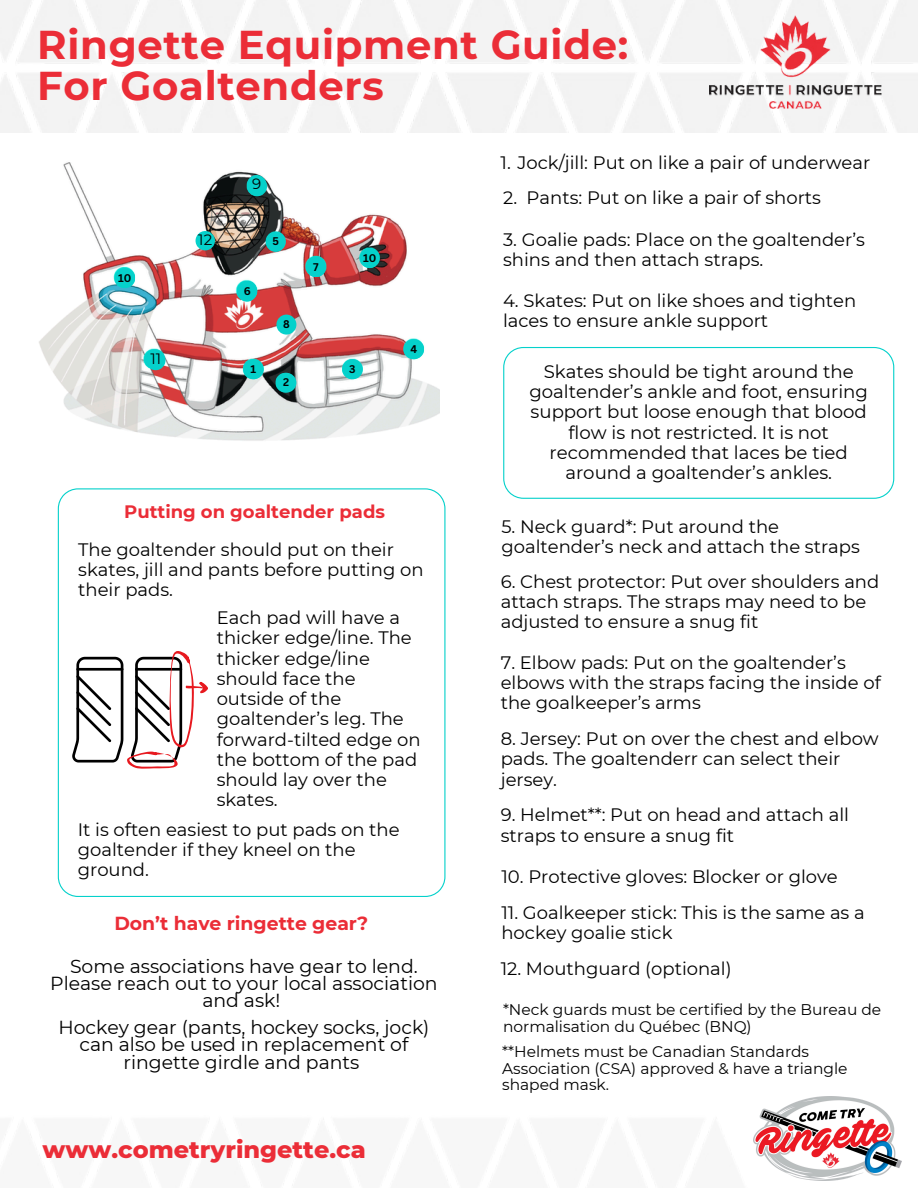
<style>
.page{position:relative;width:918px;height:1188px;background:#fff}
.page>*{position:absolute;margin:0;border:0;box-sizing:border-box;transform-origin:0 0}
.t1{font:700 40.2px/40.5px "Montserrat";letter-spacing:.015em;color:#eb2d37}
.t2{font:800 24px "Montserrat";color:#eb2d37}
.t3{font:18.9px/17.4px "Montserrat";color:#000;text-align:center}
.t4{font:700 18.9px "Montserrat";color:#eb2d37}
.t5{font:18.15px/20.2px "Montserrat";color:#000;text-align:center}
.t6{font:18px/20.2px "Montserrat";color:#000}
.t7{font:700 18px "Montserrat";color:#eb2d37}
.t8{font:15.45px/16.8px "Montserrat";color:#000}
.t9{font:15px "Montserrat";color:#000}
.t10{font:700 10.8px "Canva Sans";color:#000}
</style>
<div class="page">
<svg style="left:503px;top:347px;width:391px;height:152px"></svg>
<img style="left:709px;top:16px;width:173px;height:93px">
<img style="left:39px;top:162px;width:401px;height:279px">
<div style="left:360px;top:248px;width:20px;height:20px;background:#05d1cb;border-radius:50%"></div>
<div style="left:306px;top:256px;width:20px;height:21px;background:#05d1cb;border-radius:50%"></div>
<div style="left:266px;top:232px;width:20px;height:20px;background:#05d1cb;border-radius:50%"></div>
<div style="left:247px;top:176px;width:20px;height:20px;background:#05d1cb;border-radius:50%"></div>
<div style="left:237px;top:281px;width:20px;height:20px;background:#05d1cb;border-radius:50%"></div>
<div style="left:115px;top:268px;width:20px;height:20px;background:#05d1cb;border-radius:50%"></div>
<div style="left:144px;top:349px;width:21px;height:20px;background:#05d1cb;border-radius:50%"></div>
<div style="left:243px;top:359px;width:21px;height:20px;background:#05d1cb;border-radius:50%"></div>
<div style="left:276px;top:373px;width:20px;height:20px;background:#05d1cb;border-radius:50%"></div>
<div style="left:342px;top:359px;width:21px;height:20px;background:#05d1cb;border-radius:50%"></div>
<div style="left:403px;top:339px;width:21px;height:20px;background:#05d1cb;border-radius:50%"></div>
<div style="left:276px;top:315px;width:20px;height:20px;background:#05d1cb;border-radius:50%"></div>
<svg style="left:58px;top:488px;width:387px;height:409px"></svg>
<svg style="left:72px;top:651px;width:136px;height:118px"></svg>
<div style="left:146px;top:351px;width:19px;height:19px;background:#05d1cb;border-radius:50%"></div>
<div style="left:247px;top:175px;width:19px;height:19px;background:#05d1cb;border-radius:50%"></div>
<div style="left:196px;top:231px;width:19px;height:19px;background:#05d1cb;border-radius:50%"></div>
<img style="left:753px;top:1096px;width:149px;height:85px">
<p class="t1" style="left:37px;top:25px;width:593px">Ringette Equipment Guide:<br>For Goaltenders</p>
<p class="t10" style="left:118px;top:270px;width:15px">10</p>
<h4 class="t9" style="left:150px;top:350px;width:12px">11</h4>
<p class="t10" style="left:148px;top:351px;width:15px">10</p>
<p class="t9" style="left:198px;top:230px;width:15px">12</p>
<h4 class="t9" style="left:252px;top:174px;width:11px">9</h4>
<p class="t10" style="left:254px;top:179px;width:8px">8</p>
<p class="t10" style="left:244px;top:283px;width:9px">6</p>
<p class="t10" style="left:251px;top:361px;width:7px">1</p>
<p class="t10" style="left:272px;top:234px;width:8px">5</p>
<p class="t10" style="left:283px;top:317px;width:8px">8</p>
<p class="t10" style="left:283px;top:375px;width:8px">2</p>
<p class="t10" style="left:313px;top:259px;width:7px">7</p>
<p class="t10" style="left:363px;top:250px;width:15px">10</p>
<p class="t10" style="left:349px;top:361px;width:8px">3</p>
<p class="t10" style="left:410px;top:341px;width:8px">4</p>
<h3 class="t7" style="left:124px;top:500px;width:262px">Putting on goaltender pads</h3>
<h4 class="t6" style="left:78px;top:539px;width:347px">The goaltender should put on their skates, jill and pants before putting on their pads.</h4>
<h4 class="t6" style="left:217px;top:608px;width:205px">Each pad will have a thicker edge/line. The thicker edge/line should face the outside of the goaltender’s leg. The forward-tilted edge on the bottom of the pad should lay over the skates.</h4>
<h4 class="t6" style="left:78px;top:819px;width:323px">It is often easiest to put pads on the goaltender if they kneel on the ground.</h4>
<p class="t4" style="left:114px;top:912px;width:255px">Don’t have ringette gear?</p>
<p class="t3" style="left:50px;top:957px;width:389px">Some associations have gear to lend.<br>Please reach out to your local association and ask!</p>
<p class="t3" style="left:58px;top:1018px;width:373px">Hockey gear (pants, hockey socks, jock) can also be used in replacement of ringette girdle and pants</p>
<p class="t2" style="left:43px;top:1135px;width:325px">www.cometryringette.ca</p>
<h4 class="t6" style="left:501px;top:152px;width:371px">1. Jock/jill: Put on like a pair of underwear</h4>
<h4 class="t6" style="left:503px;top:187px;width:319px">2. Pants: Put on like a pair of shorts</h4>
<h4 class="t6" style="left:503px;top:230px;width:363px">3. Goalie pads: Place on the goaltender’s shins and then attach straps.</h4>
<h4 class="t6" style="left:503px;top:291px;width:355px">4. Skates: Put on like shoes and tighten laces to ensure ankle support</h4>
<h3 class="t5" style="left:529px;top:361px;width:340px">Skates should be tight around the goaltender’s ankle and foot, ensuring support but loose enough that blood flow is not restricted. It is not recommended that laces be tied around a goaltender’s ankles.</h3>
<h4 class="t6" style="left:501px;top:516px;width:360px">5. Neck guard*: Put around the goaltender’s neck and attach the straps</h4>
<h4 class="t6" style="left:501px;top:571px;width:380px">6. Chest protector: Put over shoulders and attach straps. The straps may need to be adjusted to ensure a snug fit</h4>
<h4 class="t6" style="left:501px;top:652px;width:382px">7. Elbow pads: Put on the goaltender’s elbows with the straps facing the inside of the goalkeeper’s arms</h4>
<h4 class="t6" style="left:501px;top:729px;width:380px">8. Jersey: Put on over the chest and elbow pads. The goaltenderr can select their jersey.</h4>
<h4 class="t6" style="left:501px;top:805px;width:350px">9. Helmet**: Put on head and attach all straps to ensure a snug fit</h4>
<p class="t6" style="left:501px;top:867px;width:338px">10. Protective gloves: Blocker or glove</p>
<h4 class="t6" style="left:501px;top:902px;width:365px">11. Goalkeeper stick: This is the same as a hockey goalie stick</h4>
<h4 class="t6" style="left:501px;top:958px;width:232px">12. Mouthguard (optional)</h4>
<p class="t8" style="left:503px;top:1001px;width:380px">*Neck guards must be certified by the Bureau de normalisation du Québec (BNQ)</p>
<h4 class="t8" style="left:502px;top:1043px;width:347px">**Helmets must be Canadian Standards<br>Association (CSA) approved &amp; have a triangle shaped mask.</h4>
</div>
